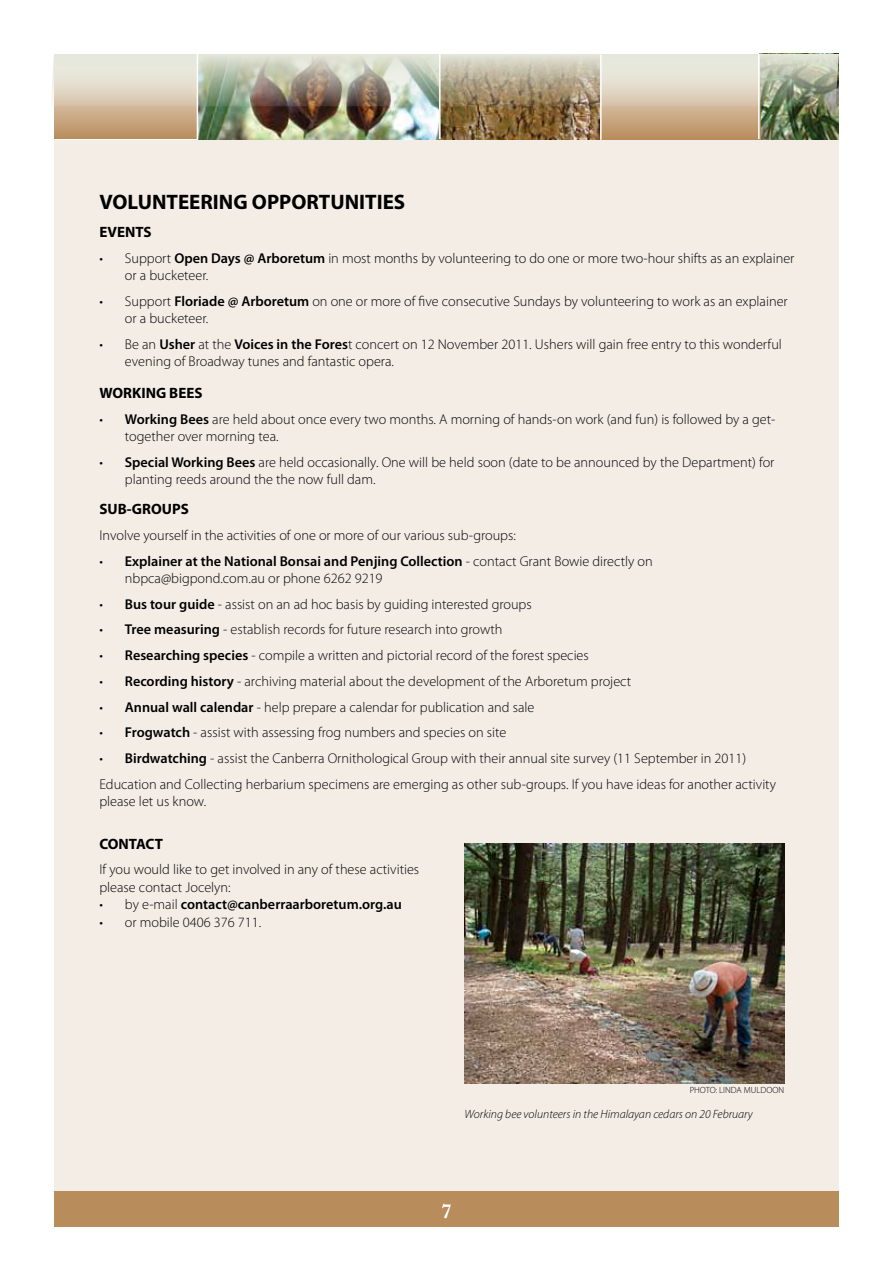
<style>
.page{position:relative;width:893px;height:1263px;background:#fff}
.page>*{position:absolute;margin:0;border:0;box-sizing:border-box;transform-origin:0 0}
.t1{font:700 21px "Myriad Pro";color:#000}
.t2{font:600 21px "Baskerville";color:#fff}
.t3{font:700 15px "Myriad Pro";color:#000}
.t4{font:300 14.25px/17.2px "Myriad Pro";color:#000}
.t5{font:600 14.25px "Myriad Pro";color:#000}
.t6{font:italic 300 12px "Myriad Pro";color:#000}
.t7{font:300 9px "Myriad Pro";color:#000}
.s1{font-weight:600}
.s2{font-weight:300}
</style>
<div class="page">
<div style="left:54px;top:139px;width:785px;height:1070px;background:#f4ede6"></div>
<div style="left:54px;top:1191px;width:785px;height:35px;background:#b88c5b"></div>
<hr style="left:54px;top:138px;width:785px;height:2px;background:#fff">
<img style="left:761px;top:106px;width:78px;height:33px">
<svg style="left:54px;top:106px;width:143px;height:33px;background:#c5a27b"></svg>
<img style="left:198px;top:106px;width:241px;height:33px">
<svg style="left:441px;top:106px;width:159px;height:33px;background:#82643b"></svg>
<svg style="left:602px;top:106px;width:159px;height:33px;background:#c5a27b"></svg>
<img style="left:52px;top:54px;width:787px;height:52px">
<hr style="left:197px;top:54px;width:1px;height:86px;background:#fff">
<hr style="left:439px;top:54px;width:2px;height:85px;background:#fff">
<hr style="left:600px;top:55px;width:2px;height:85px;background:#fff">
<hr style="left:758px;top:54px;width:2px;height:85px;background:#fff">
<img style="left:465px;top:843px;width:320px;height:241px">
<h1 class="t1" style="left:99px;top:188px;width:307px">VOLUNTEERING OPPORTUNITIES</h1>
<p class="t3" style="left:99px;top:222px;width:54px">EVENTS</p>
<p class="t4" style="left:125px;top:249px;width:671px;text-indent:-26px">• Support <span class="s1">Open Days @ Arboretum</span> in most months by volunteering to do one or more two-hour shifts as an explainer or a bucketeer.</p>
<p class="t4" style="left:125px;top:292px;width:664px;text-indent:-26px">• Support <span class="s1">Floriade @ Arboretum</span> on one or more of five consecutive Sundays by volunteering to work as an explainer or a bucketeer.</p>
<p class="t4" style="left:125px;top:335px;width:659px;text-indent:-26px">• Be an <span class="s1">Usher</span> at the <span class="s1">Voices in the Fores</span>t concert on 12 November 2011. Ushers will gain free entry to this wonderful evening of Broadway tunes and fantastic opera.</p>
<p class="t3" style="left:99px;top:383px;width:105px">WORKING BEES</p>
<p class="t4" style="left:125px;top:410px;width:652px;text-indent:-26px">• <span class="s1">Working Bees</span> are held about once every two months. A morning of hands-on work (and fun) is followed by a get&shy;together over morning tea.</p>
<p class="t4" style="left:125px;top:453px;width:651px;text-indent:-26px">• <span class="s1">Special Working Bees</span> are held occasionally. One will be held soon (date to be announced by the Department) for planting reeds around the the now full dam.</p>
<p class="t3" style="left:99px;top:499px;width:91px">SUB-GROUPS</p>
<p class="t4" style="left:99px;top:526px;width:418px">Involve yourself in the activities of one or more of our various sub-groups:</p>
<p class="t4" style="left:125px;top:552px;width:529px;text-indent:-26px">• <span class="s1">Explainer at the National Bonsai and Penjing Collection</span> - contact Grant Bowie directly on nbpca@bigpond.com.au or phone 6262 9219</p>
<p class="t4" style="left:99px;top:595px;width:434px">• <span class="s1">Bus tour guide</span> - assist on an ad hoc basis by guiding interested groups</p>
<p class="t4" style="left:99px;top:621px;width:405px">• <span class="s1">Tree measuring</span> - establish records for future research into growth</p>
<p class="t4" style="left:99px;top:647px;width:491px">• <span class="s1">Researching species</span> - compile a written and pictorial record of the forest species</p>
<p class="t4" style="left:99px;top:672px;width:533px">• <span class="s1">Recording history</span> - archiving material about the development of the Arboretum project</p>
<p class="t4" style="left:99px;top:698px;width:437px">• <span class="s1">Annual wall calendar</span> - help prepare a calendar for publication and sale</p>
<p class="t4" style="left:99px;top:724px;width:408px">• <span class="s1">Frogwatch</span> - assist with assessing frog numbers and species on site</p>
<p class="t4" style="left:99px;top:745px;width:678px;line-height:25.8px">• <span class="s1">Birdwatching</span> - assist the Canberra Ornithological Group with their annual site survey (11 September in 2011)<br>Education and Collecting herbarium specimens are emerging as other sub-groups. If you have ideas for another activity</p>
<p class="t4" style="left:99px;top:793px;width:108px">please let us know.</p>
<p class="t3" style="left:99px;top:834px;width:39px">CONTACT</p>
<p class="t4" style="left:99px;top:861px;width:321px">If you would like to get involved in any of these activities please contact Jocelyn:</p>
<p class="t5" style="left:99px;top:895px;width:304px"><span class="s2">• by e-mail</span> contact@canberraarboretum.org.au</p>
<p class="t4" style="left:99px;top:913px;width:163px">• or mobile 0406 376 711.</p>
<p class="t7" style="left:690px;top:1085px;width:96px">PHOTO: LINDA MULDOON</p>
<p class="t6" style="left:465px;top:1106px;width:290px">Working bee volunteers in the Himalayan cedars on 20 February</p>
<h1 class="t2" style="left:441px;top:1198px;width:12px">7</h1>
</div>
